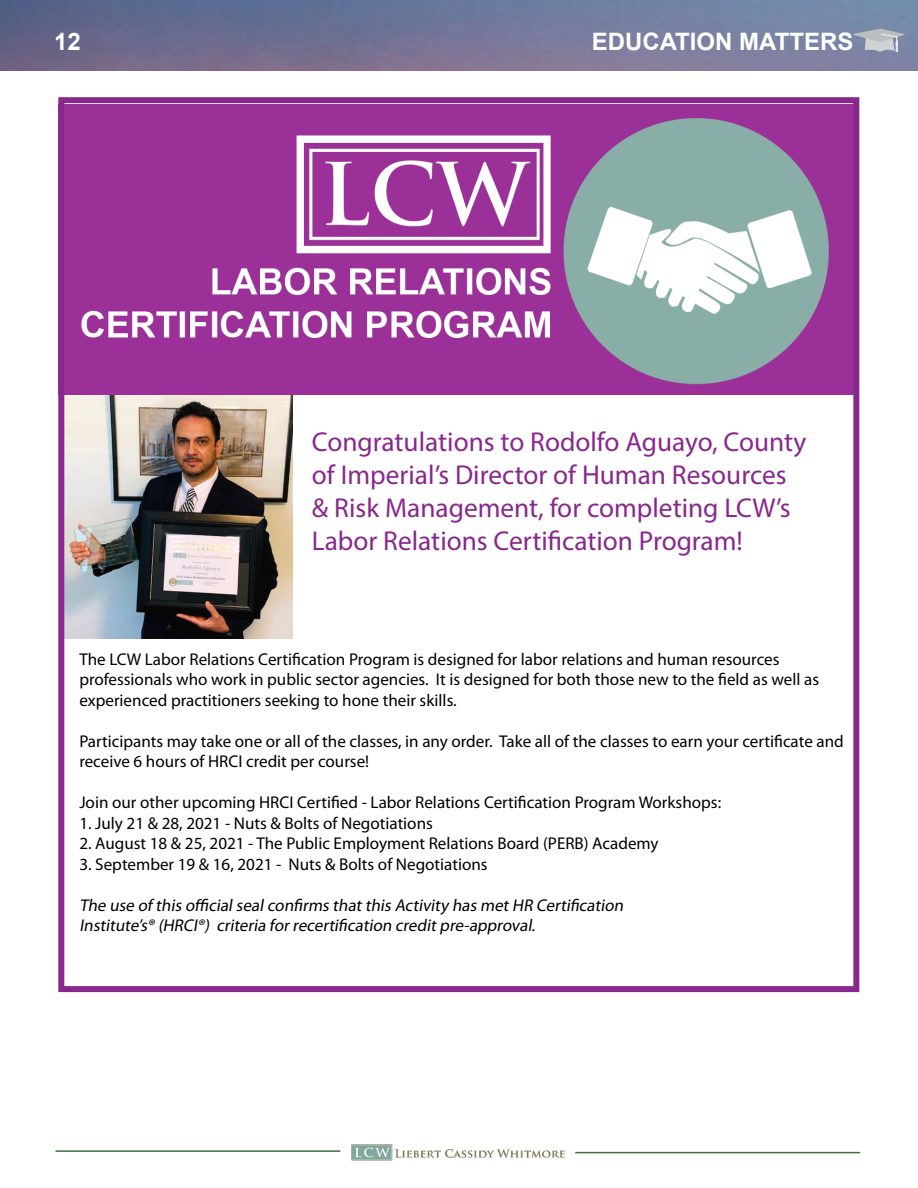
<style>
.page{position:relative;width:918px;height:1188px;background:#fff}
.page>*{position:absolute;margin:0;border:0;box-sizing:border-box;transform-origin:0 0}
.t1{font:27.3px/32.8px "Myriad Pro";color:#88288d}
.t2{font:700 24px "Arial";color:#fff}
.t3{font:17.1px/20.5px "Myriad Pro";color:#000}
.t4{font:italic 17.1px "Myriad Pro";color:#000}
</style>
<div class="page">
<svg style="left:0;top:0;width:918px;height:71px;background:#727597"></svg>
<hr style="left:56px;top:1150px;width:284px;height:2px;background:#38743c">
<hr style="left:575px;top:1152px;width:285px;height:1px;background:#38743c">
<svg style="left:849px;top:28px;width:60px;height:24px"></svg>
<img style="left:351px;top:1144px;width:214px;height:17px">
<img style="left:65px;top:394px;width:227px;height:245px">
<img style="left:65px;top:104px;width:787px;height:290px">
<div style="left:58px;top:97px;width:801px;height:895px;border:6px solid #88288d"></div>
<h2 class="t2" style="left:54px;top:25px;width:28px">12</h2>
<h2 class="t2" style="left:592px;top:24px;width:263px">EDUCATION MATTERS</h2>
<p class="t1" style="left:312px;top:425px;width:496px">Congratulations to Rodolfo Aguayo, County of Imperial’s Director of Human Resources &amp; Risk Management, for completing LCW’s Labor Relations Certification Program!</p>
<p class="t3" style="left:79px;top:649px;width:741px">The LCW Labor Relations Certification Program is designed for labor relations and human resources professionals who work in public sector agencies. It is designed for both those new to the field as well as experienced practitioners seeking to hone their skills.</p>
<p class="t3" style="left:79px;top:731px;width:766px">Participants may take one or all of the classes, in any order. Take all of the classes to earn your certificate and receive 6 hours of HRCI credit per course!</p>
<p class="t3" style="left:79px;top:792px;width:643px">Join our other upcoming HRCI Certified - Labor Relations Certification Program Workshops:</p>
<p class="t3" style="left:79px;top:812px;width:355px">1. July 21 &amp; 28, 2021 - Nuts &amp; Bolts of Negotiations</p>
<p class="t3" style="left:79px;top:833px;width:581px">2. August 18 &amp; 25, 2021 - The Public Employment Relations Board (PERB) Academy</p>
<p class="t3" style="left:79px;top:853px;width:410px">3. September 19 &amp; 16, 2021 - Nuts &amp; Bolts of Negotiations</p>
<p class="t4" style="left:79px;top:894px;width:549px">The use of this officialsealconfirms thatthis Activity has metHR Certification</p>
<p class="t4" style="left:79px;top:915px;width:460px">Institute’s® (HRCI®) criteria forrecertification creditpre-approval.</p>
</div>
